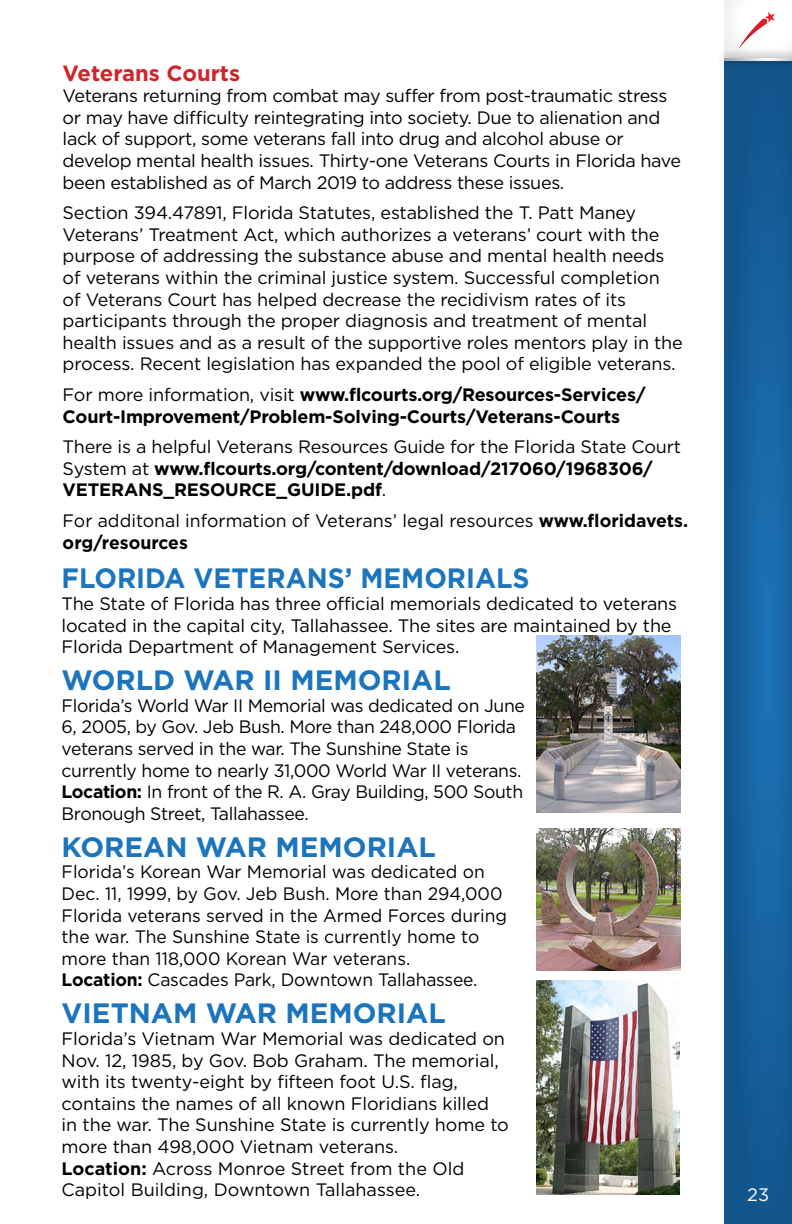
<style>
.page{position:relative;width:792px;height:1224px;background:#fff}
.page>*{position:absolute;margin:0;border:0;box-sizing:border-box;transform-origin:0 0}
.Headers_copy{font:700 28px "Gotham";color:#1c75bc}
.Headers_copy-2{font:700 28px "Gotham";color:#1c75bc;scale:.95 1}
.Subhead{font:700 22px "Gotham";color:#d2232a}
.Body{font:18px/21.6px "Gotham";letter-spacing:-.01em;color:#000}
.Body-2{font:700 18px/21.6px "Gotham";letter-spacing:-.01em;color:#000}
.t1{font:18px "Gotham";color:#fff}
.s1{font-weight:400}
.s2{font-weight:700}
</style>
<div class="page">
<svg style="left:724px;top:71px;width:68px;height:1153px;background:#155f9a"></svg>
<div style="left:724px;top:0;width:68px;height:59px;background:linear-gradient(to right,#f7f8f8,#fff)"></div>
<div style="left:715px;top:48px;width:77px;height:23px;background:#000;opacity:.75"></div>
<svg style="left:724px;top:58px;width:68px;height:3px"></svg>
<svg style="left:739px;top:12px;width:36px;height:37px"></svg>
<img style="left:537px;top:635px;width:143px;height:178px">
<img style="left:537px;top:981px;width:143px;height:213px">
<img style="left:537px;top:829px;width:143px;height:141px">
<p class="Subhead" style="left:63px;top:58px;width:179px">Veterans Courts</p>
<p class="Body" style="left:63px;top:85px;width:620px">Veterans returning from combat may suffer from post-traumatic stress or may have difficulty reintegrating into society. Due to alienation and lack of support, some veterans fall into drug and alcohol abuse or develop mental health issues. Thirty-one Veterans Courts in Florida have been established as of March 2019 to address these issues.</p>
<p class="Body" style="left:63px;top:202px;width:622px">Section 394.47891, Florida Statutes, established the T. Patt Maney Veterans’ Treatment Act, which authorizes a veterans’ court with the purpose of addressing the substance abuse and mental health needs of veterans within the criminal justice system. Successful completion<br>of Veterans Court has helped decrease the recidivism rates of its participants through the proper diagnosis and treatment of mental health issues and as a result of the supportive roles mentors play in the process. Recent legislation has expanded the pool of eligible veterans.</p>
<p class="Body-2" style="left:63px;top:384px;width:584px"><span class="s1">For more information, visit</span> www.flcourts.org/Resources-Services/<br>Court-Improvement/Problem-Solving-Courts/Veterans-Courts</p>
<p class="Body-2" style="left:63px;top:436px;width:620px"><span class="s1">There is a helpful Veterans Resources Guide for the Florida State Court<br>System at</span> www.flcourts.org/content/download/217060/1968306/<br>VETERANS_RESOURCE_GUIDE.pdf<span class="s1">.</span></p>
<p class="Body" style="left:63px;top:509px;width:627px">For additonal information of Veterans’ legal resources <span class="s2">www.floridavets. org/resources</span></p>
<p class="Headers_copy-2" style="left:62px;top:560px;width:494px">FLORIDA VETERANS’ MEMORIALS</p>
<p class="Body" style="left:62px;top:592px;width:617px">The State of Florida has three official memorials dedicated to veterans located in the capital city, Tallahassee. The sites are maintained by the<br>Florida Department of Management Services.</p>
<p class="Headers_copy" style="left:62px;top:662px;width:391px">WORLD WAR II MEMORIAL</p>
<p class="Body" style="left:62px;top:694px;width:465px">Florida’s World War II Memorial was dedicated on June 6, 2005, by Gov. Jeb Bush. More than 248,000 Florida veterans served in the war. The Sunshine State is currently home to nearly 31,000 World War II veterans.</p>
<p class="Body" style="left:62px;top:781px;width:463px"><span class="s2">Location:</span> In front of the R. A. Gray Building, 500 South<br>Bronough Street, Tallahassee.</p>
<p class="Headers_copy" style="left:62px;top:828px;width:376px">KOREAN WAR MEMORIAL</p>
<p class="Body" style="left:62px;top:861px;width:447px">Florida’s Korean War Memorial was dedicated on Dec. 11, 1999, by Gov. Jeb Bush. More than 294,000<br>Florida veterans served in the Armed Forces during the war. The Sunshine State is currently home to more than 118,000 Korean War veterans.</p>
<p class="Body" style="left:62px;top:969px;width:418px"><span class="s2">Location:</span> Cascades Park, Downtown Tallahassee.</p>
<p class="Headers_copy" style="left:62px;top:995px;width:386px">VIETNAM WAR MEMORIAL</p>
<p class="Body" style="left:62px;top:1027px;width:449px">Florida’s Vietnam War Memorial was dedicated on Nov. 12, 1985, by Gov. Bob Graham. The memorial, with its twenty-eight by fifteen foot U.S. flag, contains the names of all known Floridians killed in the war. The Sunshine State is currently home to more than 498,000 Vietnam veterans.</p>
<p class="Body" style="left:62px;top:1157px;width:404px"><span class="s2">Location:</span> Across Monroe Street from the Old<br>Capitol Building, Downtown Tallahassee.</p>
<p class="t1" style="left:747px;top:1183px;width:23px">23</p>
</div>
